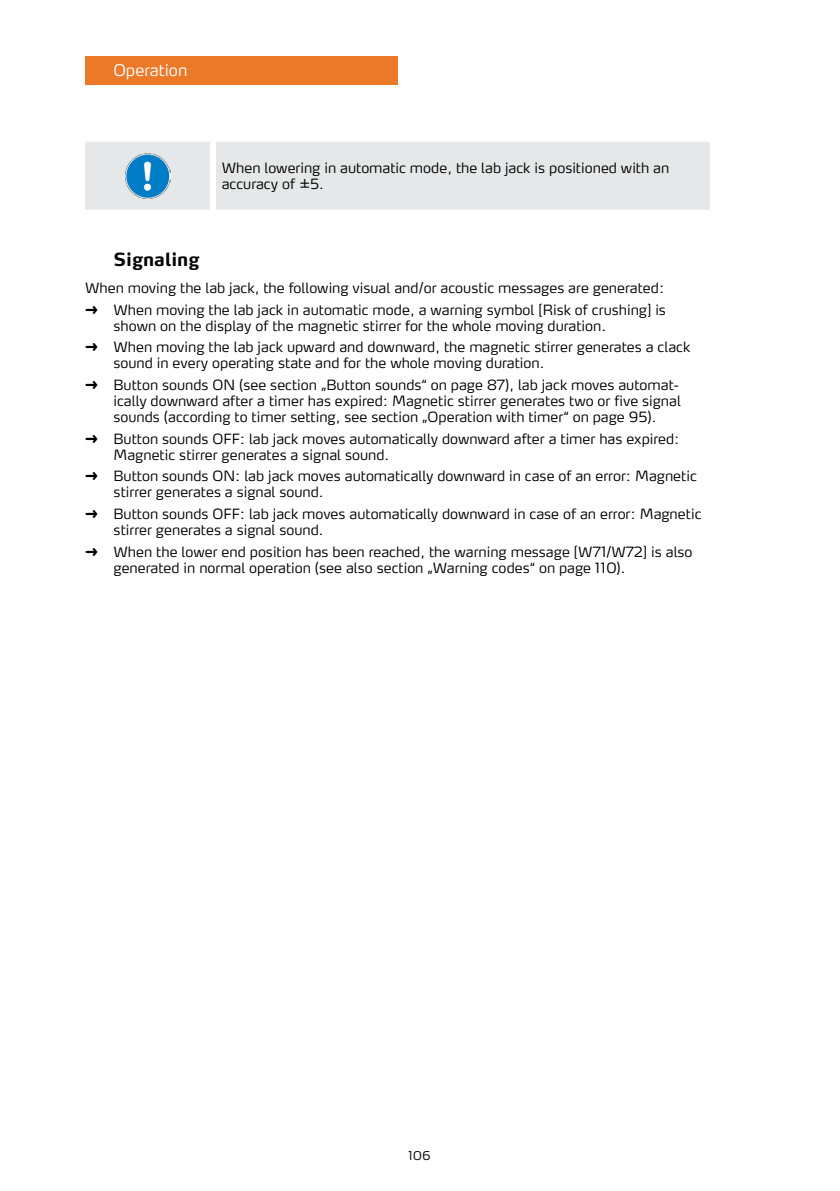
<style>
.page{position:relative;width:840px;height:1191px;background:#fff}
.page>*{position:absolute;margin:0;border:0;box-sizing:border-box;transform-origin:0 0}
.t1{font:700 18px "Max OT";color:#000}
.t2{font:300 16px "Max OT";color:#fff}
.t3{font:300 14px/16px "Max OT";color:#000}
.t4{font:300 12px "Max OT";color:#000}
.s1{font-family:"Verdana";font-weight:400}
.s2{font-family:"Arial Unicode MS";font-weight:400}
</style>
<div class="page">
<div style="left:85px;top:57px;width:312px;height:28px;background:#eb7928"></div>
<div style="left:85px;top:142px;width:624px;height:68px;background:#e6e7e8"></div>
<img style="left:125px;top:153px;width:45px;height:45px">
<p class="t2" style="left:113px;top:60px;width:75px">Operation</p>
<p class="t3" style="left:221px;top:160px;width:449px">When lowering in automatic mode, the lab jack is positioned with an accuracy of <span class="s1">±</span>5.</p>
<p class="t1" style="left:113px;top:247px;width:87px">Signaling</p>
<p class="t3" style="left:85px;top:277px;width:582px;line-height:21.6px">When moving the lab jack, the following visual and/or acoustic messages are generated: <span class="s2">➜</span> When moving the lab jack in automatic mode, a warning symbol [Risk of crushing] is</p>
<p class="t3" style="left:85px;top:314px;width:606px;line-height:21.6px;text-indent:28px">shown on the display of the magnetic stirrer for the whole moving duration.<br><span class="s2">➜</span> When moving the lab jack upward and downward, the magnetic stirrer generates a clack</p>
<p class="t3" style="left:85px;top:352px;width:595px;line-height:21.6px;text-indent:28px">sound in every operating state and for the whole moving duration.<br><span class="s2">➜</span> Button sounds ON (see section „Button sounds“ on page 87), lab jack moves automat-</p>
<p class="t3" style="left:113px;top:393px;width:568px">ically downward after a timer has expired: Magnetic stirrer generates two or five signal sounds (according to timer setting, see section „Operation with timer“ on page 95).</p>
<p class="t3" style="left:113px;top:430px;width:567px;text-indent:-28px"><span class="s2">➜</span> Button sounds OFF: lab jack moves automatically downward after a timer has expired:<br>Magnetic stirrer generates a signal sound.</p>
<p class="t3" style="left:113px;top:468px;width:584px;text-indent:-28px"><span class="s2">➜</span> Button sounds ON: lab jack moves automatically downward in case of an error: Magnetic stirrer generates a signal sound.</p>
<p class="t3" style="left:113px;top:506px;width:589px;text-indent:-28px"><span class="s2">➜</span> Button sounds OFF: lab jack moves automatically downward in case of an error: Magnetic stirrer generates a signal sound.</p>
<p class="t3" style="left:113px;top:543px;width:580px;text-indent:-28px"><span class="s2">➜</span> When the lower end position has been reached, the warning message [W71/W72] is also generated in normal operation (see also section „Warning codes“ on page 110).</p>
<p class="t4" style="left:408px;top:1148px;width:23px">106</p>
</div>
